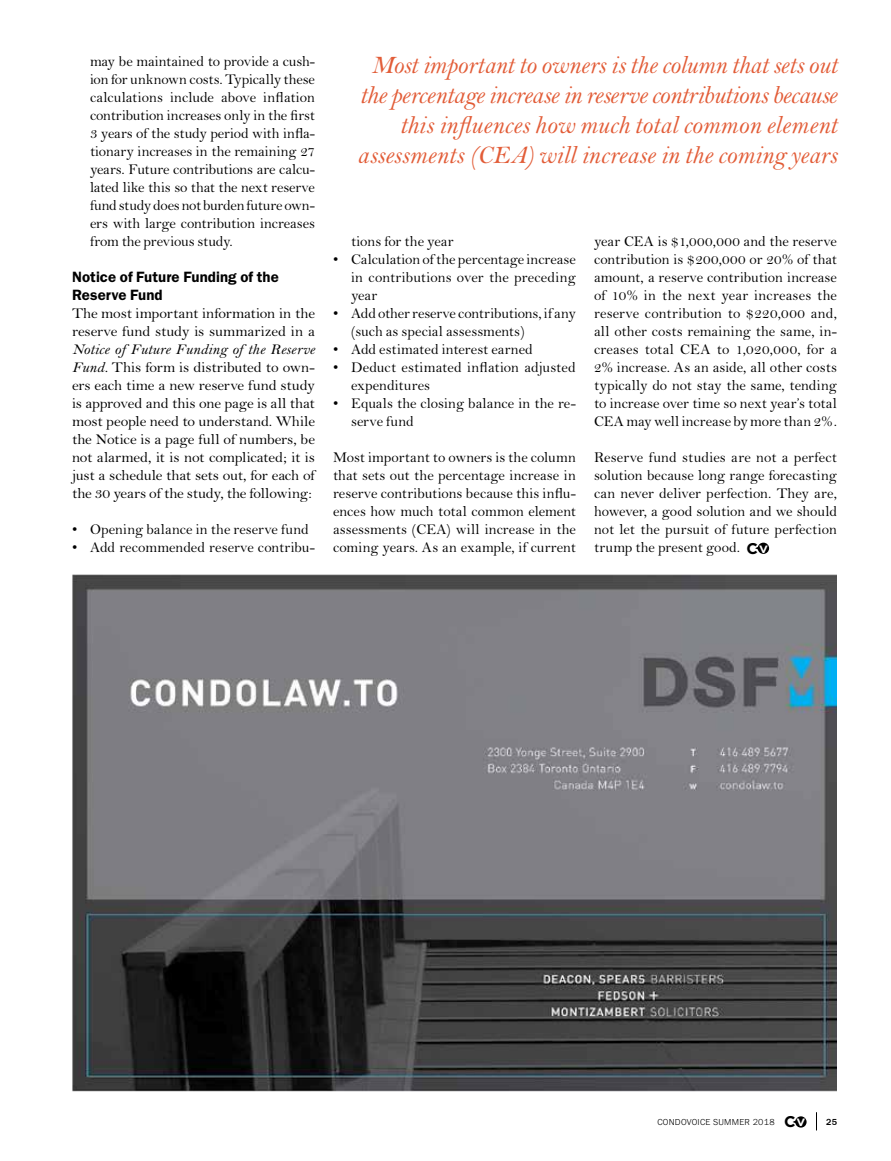
<style>
.page{position:relative;width:891px;height:1161px;background:#fff}
.page>*{position:absolute;margin:0;border:0;box-sizing:border-box;transform-origin:0 0}
.t1{font:italic 25.5px/30px "Bell";letter-spacing:-.01em;color:#e25c37;text-align:right}
.t2{font:700 15.45px "Gotham";color:#000}
.t3{font:15px/18px "Bell";color:#000;text-align:justify}
.t4{font:15px/18px "Bell";color:#000;scale:1.04 1}
.t5{font:600 15px/18px "Franklin Gothic";letter-spacing:.005em;color:#000}
.t6{font:300 9px "Franklin Gothic URW";letter-spacing:.03em;color:#000}
.t7{font:500 9px "Franklin Gothic";color:#000}
.s1{font-style:italic}
.s2{font-size:10.65px;color:#fff}
.s3{font-family:"Gotham";font-weight:700;font-size:15.45px}
.s4{font-family:"Gotham";font-weight:700;font-size:10.65px;color:#fff}
</style>
<div class="page">
<svg style="left:793px;top:1116px;width:14px;height:12px"></svg>
<svg style="left:816px;top:1112px;width:1px;height:18px"></svg>
<img style="left:72px;top:574px;width:765px;height:518px">
<svg style="left:755px;top:543px;width:14px;height:11px"></svg>
<p class="t3" style="left:90px;top:52px;width:227px">may be maintained to provide a cush&shy;ion for unknown costs. Typically these calculations include above inflation contribution increases only in the first 3 years of the study period with infla&shy;tionary increases in the remaining 27 years. Future contributions are calcu&shy;lated like this so that the next reserve fund study does not burden future own&shy;ers with large contribution increases from the previous study.</p>
<p class="t5" style="left:72px;top:268px;width:208px">Notice of Future Funding of the<br>Reserve Fund</p>
<p class="t4" style="left:72px;top:304px;width:235px">The most important information in the reserve fund study is summarized in a</p>
<p class="t4" style="left:72px;top:340px;width:235px;text-align:justify"><span class="s1">Notice of Future Funding of the Reserve Fund.</span> This form is distributed to own&shy;ers each time a new reserve fund study is approved and this one page is all that most people need to understand. While the Notice is a page full of numbers, be not alarmed, it is not complicated; it is just a schedule that sets out, for each of the 30 years of the study, the following:</p>
<p class="t3" style="left:72px;top:520px;width:238px">• Opening balance in the reserve fund</p>
<p class="t3" style="left:72px;top:538px;width:244px">• Add recommended reserve contribu-</p>
<h1 class="t1" style="left:357px;top:50px;width:481px">Most important to owners is the column that sets out the percentage increase in reserve contributions because this influences how much total common element assessments (CEA) will increase in the coming years</h1>
<p class="t3" style="left:351px;top:232px;width:104px">tions for the year</p>
<p class="t3" style="left:351px;top:250px;width:226px;text-indent:-18px">• Calculation of the percentage increase in contributions over the preceding year</p>
<p class="t3" style="left:351px;top:304px;width:226px;text-indent:-18px">• Add other reserve contributions, if any (such as special assessments)</p>
<p class="t3" style="left:333px;top:340px;width:201px">• Add estimated interest earned</p>
<p class="t3" style="left:351px;top:358px;width:226px;text-indent:-18px">• Deduct estimated inflation adjusted expenditures</p>
<p class="t3" style="left:351px;top:394px;width:226px;text-indent:-18px">• Equals the closing balance in the re&shy;serve fund</p>
<p class="t3" style="left:333px;top:448px;width:245px">Most important to owners is the column that sets out the percentage increase in reserve contributions because this influ&shy;ences how much total common element assessments (CEA) will increase in the coming years. As an example, if current</p>
<p class="t3" style="left:594px;top:232px;width:245px">year CEA is $1,000,000 and the reserve contribution is $200,000 or 20% of that amount, a reserve contribution increase of 10% in the next year increases the reserve contribution to $220,000 and, all other costs remaining the same, in&shy;creases total CEA to 1,020,000, for a 2% increase. As an aside, all other costs typically do not stay the same, tending to increase over time so next year’s total CEA may well increase by more than 2%.</p>
<p class="t3" style="left:594px;top:448px;width:245px">Reserve fund studies are not a perfect solution because long range forecasting can never deliver perfection. They are, however, a good solution and we should not let the pursuit of future perfection trump the present good.</p>
<p class="t2" style="left:747px;top:539px;width:23px">C<span class="s2">V</span></p>
<p class="t6" style="left:657px;top:1116px;width:150px">CONDOVOICE SUMMER 2018 <span class="s3">C</span><span class="s4">V</span></p>
<p class="t7" style="left:826px;top:1116px;width:12px">25</p>
</div>
